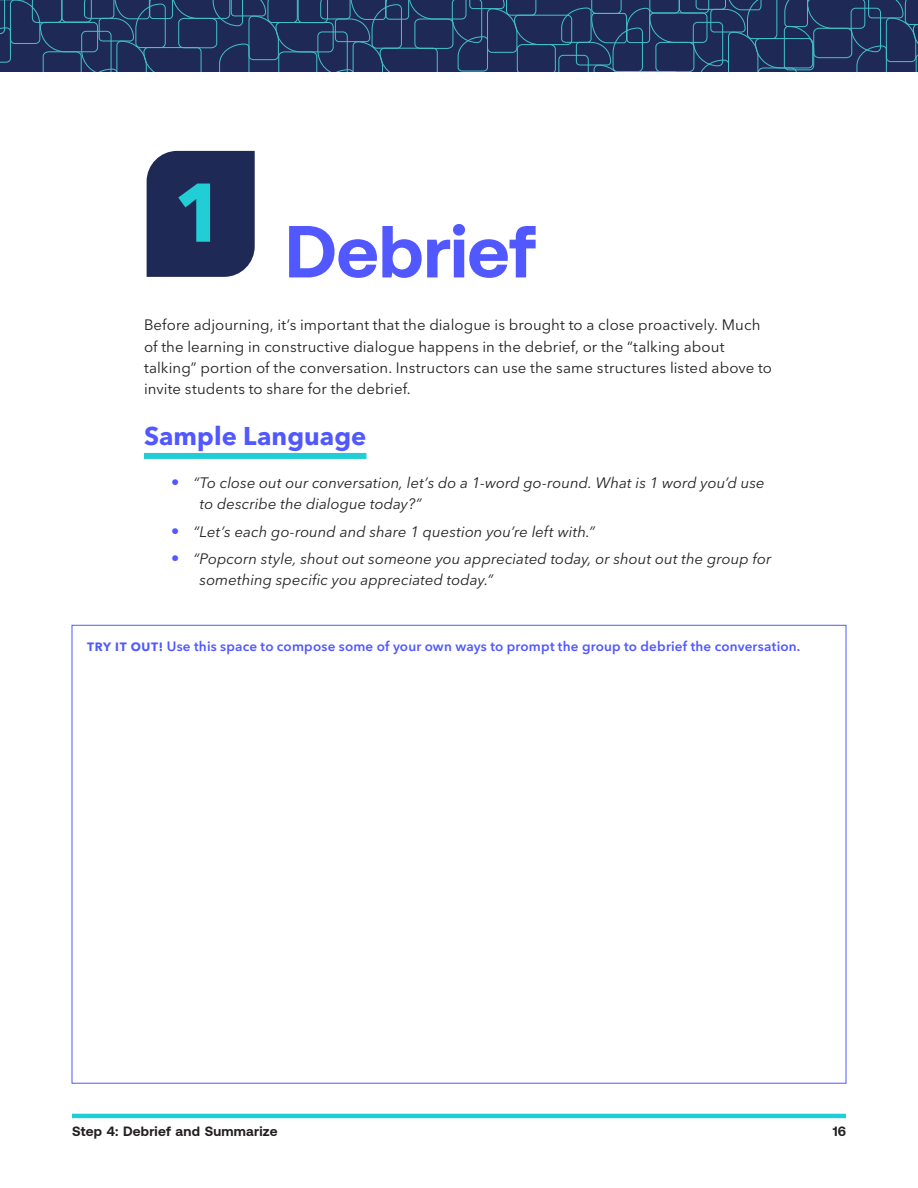
<style>
.page{position:relative;width:918px;height:1188px;background:#fff}
.page>*{position:absolute;margin:0;border:0;box-sizing:border-box;transform-origin:0 0}
.NUM_LARGE{font:700 82.2px "Avenir Next LT Pro";color:#22ced5}
.t1{font:700 73.5px "Aeonik";letter-spacing:-.005em;color:#5158ff}
.SAMPLE_LANGUAGE{font:700 25.5px "Avenir Next LT Pro";color:#5158ff}
.TX1{font:15px/21.3px "Avenir Next LT Pro";letter-spacing:.005em;color:#231f20}
.t2{font:italic 15px/21.3px "Avenir Next LT Pro";letter-spacing:.005em;color:#231f20}
.TX1-2{font:600 13.5px "Avenir Next LT Pro";letter-spacing:.015em;color:#5158ff}
.t3{font:700 13.5px "Aeonik";letter-spacing:.015em;color:#231f20}
.s1{font-weight:700;font-style:normal;font-size:16.5px;color:#5158ff}
.s2{font-weight:700;font-size:12px}
</style>
<div class="page">
<svg style="left:0;top:0;width:918px;height:72px;background:#22375f"></svg>
<hr style="left:72px;top:1114px;width:774px;height:4px;background:#22ced5">
<div style="left:144px;top:453px;width:222px;height:6px;background:#22ced5"></div>
<div style="left:147px;top:151px;width:108px;height:126px;background:#1f2955"></div>
<p class="NUM_LARGE" style="left:173px;top:163px;width:55px">1</p>
<h1 class="t1" style="left:285px;top:210px;width:253px">Debrief</h1>
<p class="TX1" style="left:144px;top:314px;width:630px">Before adjourning, it’s important that the dialogue is brought to a close proactively. Much of the learning in constructive dialogue happens in the debrief, or the “talking about talking” portion of the conversation. Instructors can use the same structures listed above to invite students to share for the debrief.</p>
<p class="SAMPLE_LANGUAGE" style="left:144px;top:421px;width:224px">Sample Language</p>
<p class="t2" style="left:200px;top:472px;width:566px;text-indent:-29px"><span class="s1">•</span> “To close out our conversation, let’s do a 1-word go-round. What is 1 word you’d use to describe the dialogue today?”</p>
<p class="t2" style="left:171px;top:521px;width:425px"><span class="s1">•</span> “Let’s each go-round and share 1 question you’re left with.”</p>
<p class="t2" style="left:200px;top:548px;width:573px;text-indent:-29px"><span class="s1">•</span> “Popcorn style, shout out someone you appreciated today, or shout out the group for something specific you appreciated today.”</p>
<p class="TX1-2" style="left:87px;top:638px;width:715px"><span class="s2">TRY IT OUT!</span> Use this space to compose some of your own ways to prompt the group to debrief the conversation.</p>
<p class="t3" style="left:72px;top:1123px;width:207px">Step 4: Debrief and Summarize</p>
<p class="t3" style="left:833px;top:1123px;width:15px">16</p>
</div>
